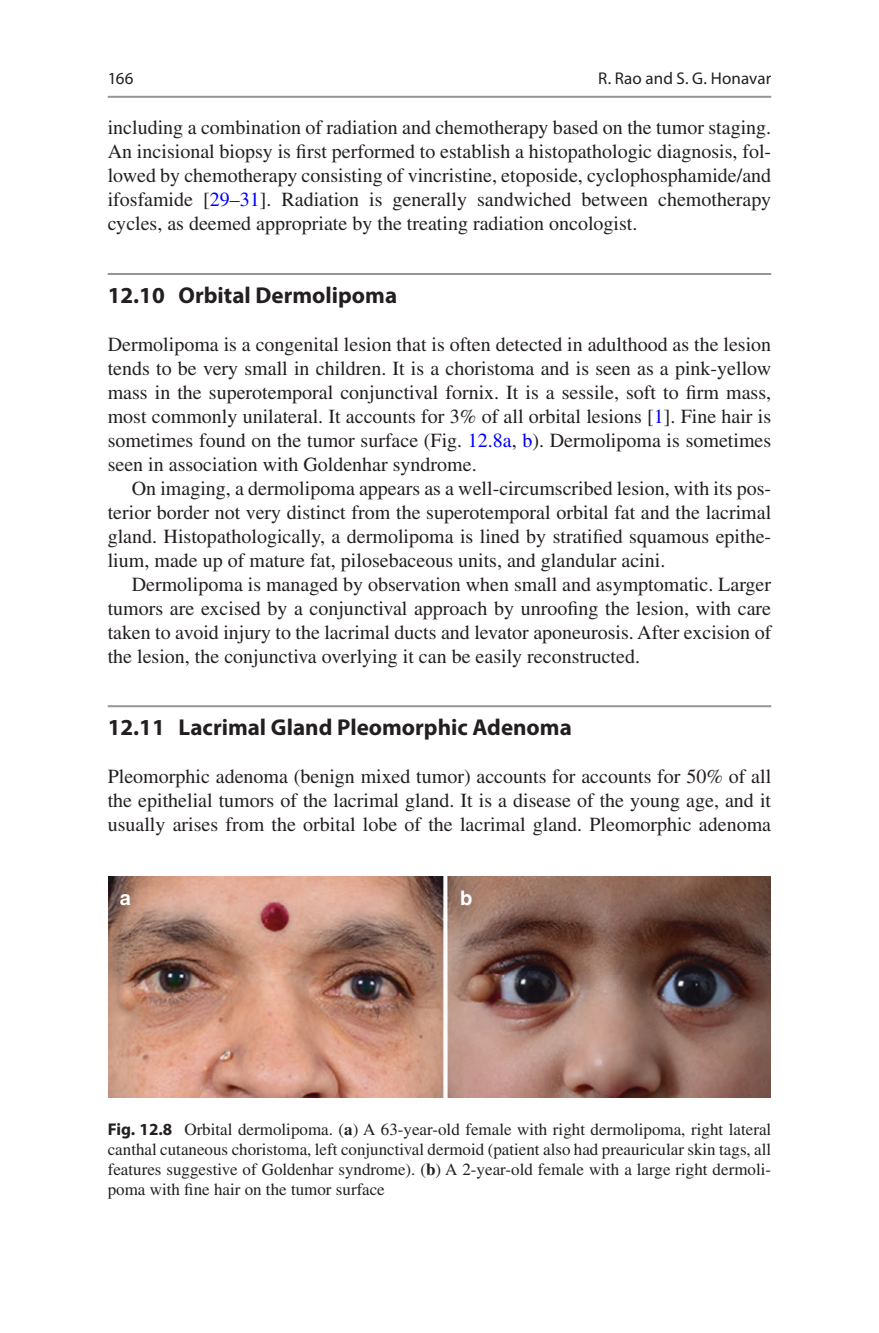
<style>
.page{position:relative;width:879px;height:1333px;background:#fff}
.page>*{position:absolute;margin:0;border:0;box-sizing:border-box;transform-origin:0 0}
.t1{font:700 23px "Myriad Pro";color:#231f20}
.t2{font:20px/24px "Times LT Std";color:#231f20;text-align:justify}
.t3{font:20px "Helvetica Bold 5";color:#fff}
.t4{font:17px/20px "Times LT Std";color:#231f20;text-align:justify}
.t5{font:17px "Myriad Pro Regular 2";letter-spacing:.01em;color:#231f20}
.t6{font:17px "Myriad Pro";color:#231f20}
.s1{color:#0000fa}
.s2{font-family:"Myriad Pro";font-weight:700}
.s3{font-weight:700}
</style>
<div class="page">
<hr style="left:108px;top:273px;width:663px;height:2px;background:#939598">
<hr style="left:108px;top:705px;width:663px;height:2px;background:#939598">
<img style="left:109px;top:876px;width:661px;height:221px">
<hr style="left:108px;top:96px;width:663px;height:2px;background:#939598">
<p class="t5" style="left:598px;top:68px;width:175px">R. Rao and S. G. Honavar</p>
<p class="t6" style="left:108px;top:68px;width:27px">166</p>
<p class="t2" style="left:108px;top:116px;width:665px">including a combination of radiation and chemotherapy based on the tumor staging.<br>An incisional biopsy is first performed to establish a histopathologic diagnosis, fol&shy;lowed by chemotherapy consisting of vincristine, etoposide, cyclophosphamide/and ifosfamide [<span class="s1">29</span>–<span class="s1">31</span>]. Radiation is generally sandwiched between chemotherapy cycles, as deemed appropriate by the treating radiation oncologist.</p>
<p class="t1" style="left:108px;top:280px;width:291px">12.10 Orbital Dermolipoma</p>
<p class="t2" style="left:108px;top:332px;width:665px">Dermolipoma is a congenital lesion that is often detected in adulthood as the lesion tends to be very small in children. It is a choristoma and is seen as a pink-yellow mass in the superotemporal conjunctival fornix. It is a sessile, soft to firm mass, most commonly unilateral. It accounts for 3% of all orbital lesions [<span class="s1">1</span>]. Fine hair is sometimes found on the tumor surface (Fig. <span class="s1">12.8a</span>, <span class="s1">b</span>). Dermolipoma is sometimes seen in association with Goldenhar syndrome.</p>
<p class="t2" style="left:108px;top:476px;width:665px;text-indent:24px">On imaging, a dermolipoma appears as a well-circumscribed lesion, with its pos&shy;terior border not very distinct from the superotemporal orbital fat and the lacrimal gland. Histopathologically, a dermolipoma is lined by stratified squamous epithe&shy;lium, made up of mature fat, pilosebaceous units, and glandular acini.</p>
<p class="t2" style="left:108px;top:572px;width:665px;text-indent:24px">Dermolipoma is managed by observation when small and asymptomatic. Larger tumors are excised by a conjunctival approach by unroofing the lesion, with care taken to avoid injury to the lacrimal ducts and levator aponeurosis. After excision of the lesion, the conjunctiva overlying it can be easily reconstructed.</p>
<p class="t1" style="left:108px;top:712px;width:465px">12.11 Lacrimal Gland Pleomorphic Adenoma</p>
<p class="t2" style="left:108px;top:764px;width:665px">Pleomorphic adenoma (benign mixed tumor) accounts for accounts for 50% of all the epithelial tumors of the lacrimal gland. It is a disease of the young age, and it usually arises from the orbital lobe of the lacrimal gland. Pleomorphic adenoma</p>
<p class="t3" style="left:120px;top:886px;width:13px">a</p>
<p class="t3" style="left:460px;top:886px;width:14px">b</p>
<p class="t4" style="left:108px;top:1118px;width:665px"><span class="s2">Fig. 12.8</span> Orbital dermolipoma. (<span class="s3">a</span>) A 63-year-old female with right dermolipoma, right lateral canthal cutaneous choristoma, left conjunctival dermoid (patient also had preauricular skin tags, all features suggestive of Goldenhar syndrome). (<span class="s3">b</span>) A 2-year-old female with a large right dermoli&shy;poma with fine hair on the tumor surface</p>
</div>
